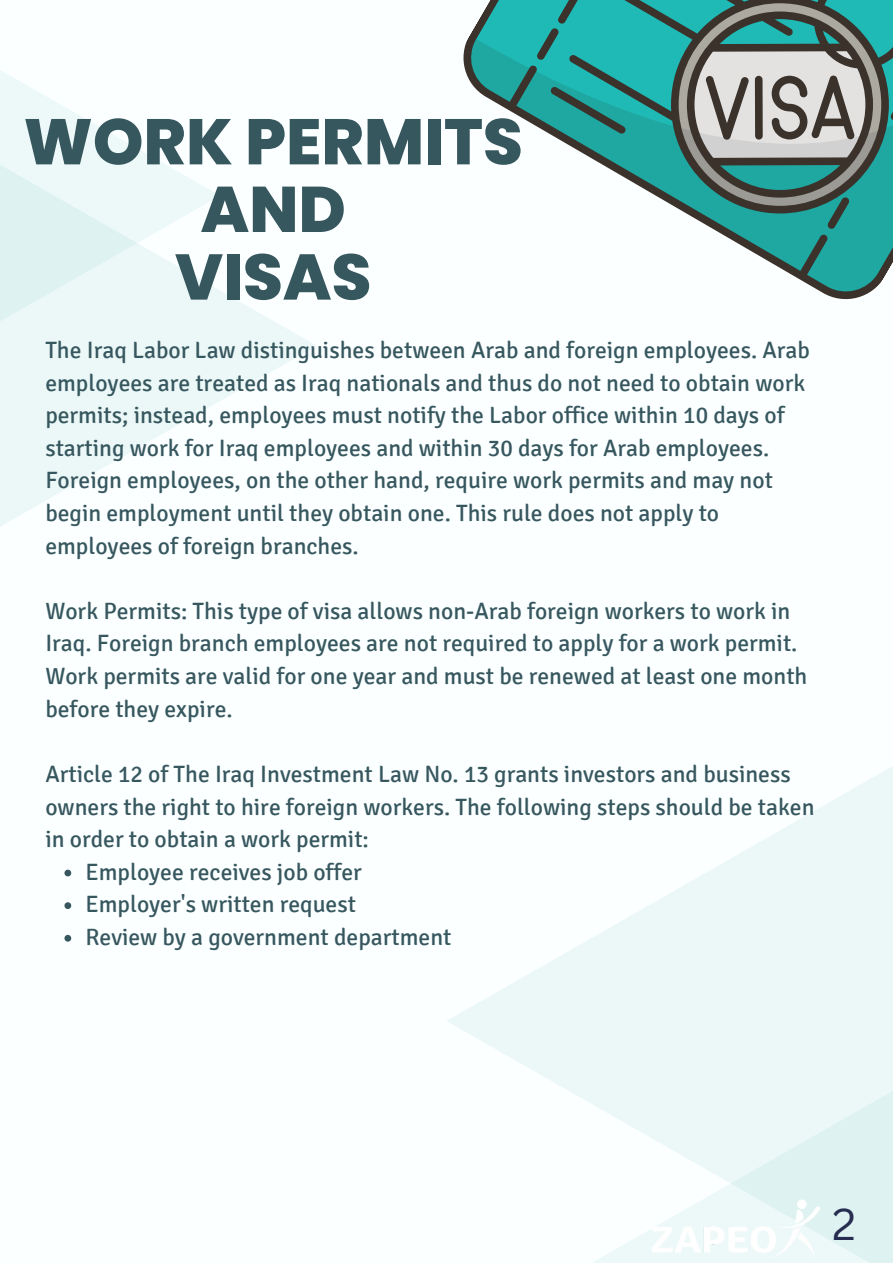
<style>
.page{position:relative;width:893px;height:1264px;background:#fff}
.page>*{position:absolute;margin:0;border:0;box-sizing:border-box;transform-origin:0 0}
.t1{font:800 64.35px/67.7px "Poppins";color:#37575f;text-align:center}
.t2{font:43.5px "Canva Sans";color:#262d51}
.t3{font:23.55px/32.5px "Signika";color:#37575f}
</style>
<div class="page">
<div style="left:0;top:0;width:892px;height:1262px;background:#fbffff"></div>
<svg style="left:0;top:291px;width:316px;height:235px"></svg>
<svg style="left:0;top:70px;width:220px;height:393px;fill:#ebf8f7"></svg>
<div style="left:446px;top:631px;width:446px;height:631px;background:linear-gradient(to bottom,#f9fefe,#f7fdfd)"></div>
<div style="left:587px;top:875px;width:305px;height:387px;background:linear-gradient(to right,#f3fbfb,#e4f5f4)"></div>
<svg style="left:758px;top:255px;width:134px;height:45px"></svg>
<svg style="left:551px;top:0;width:341px;height:255px"></svg>
<svg style="left:649px;top:0;width:243px;height:233px;background:#3fa19b"></svg>
<svg style="left:684px;top:0;width:192px;height:230px;background:#70938e"></svg>
<svg style="left:463px;top:0;width:164px;height:135px;background:#41aaa5"></svg>
<svg style="left:64px;top:869px;width:7px;height:7px"></svg>
<svg style="left:64px;top:902px;width:7px;height:7px"></svg>
<svg style="left:64px;top:934px;width:7px;height:7px"></svg>
<img style="left:645px;top:1193px;width:179px;height:69px">
<h1 class="t1" style="left:24px;top:108px;width:501px">WORK PERMITS<br>AND<br>VISAS</h1>
<p class="t3" style="left:45px;top:334px;width:766px">The Iraq Labor Law distinguishes between Arab and foreign employees. Arab employees are treated as Iraq nationals and thus do not need to obtain work permits; instead, employees must notify the Labor office within 10 days of starting work for Iraq employees and within 30 days for Arab employees.<br>Foreign employees, on the other hand, require work permits and may not begin employment until they obtain one. This rule does not apply to employees of foreign branches.</p>
<p class="t3" style="left:45px;top:595px;width:763px">Work Permits: This type of visa allows non-Arab foreign workers to work in Iraq. Foreign branch employees are not required to apply for a work permit.<br>Work permits are valid for one year and must be renewed at least one month before they expire.</p>
<p class="t3" style="left:45px;top:758px;width:770px">Article 12 of The Iraq Investment Law No. 13 grants investors and business owners the right to hire foreign workers. The following steps should be taken in order to obtain a work permit:</p>
<p class="t3" style="left:85px;top:855px;width:367px">Employee receives job offer<br>Employer's written request<br>Review by a government department</p>
<h2 class="t2" style="left:832px;top:1193px;width:25px">2</h2>
</div>
